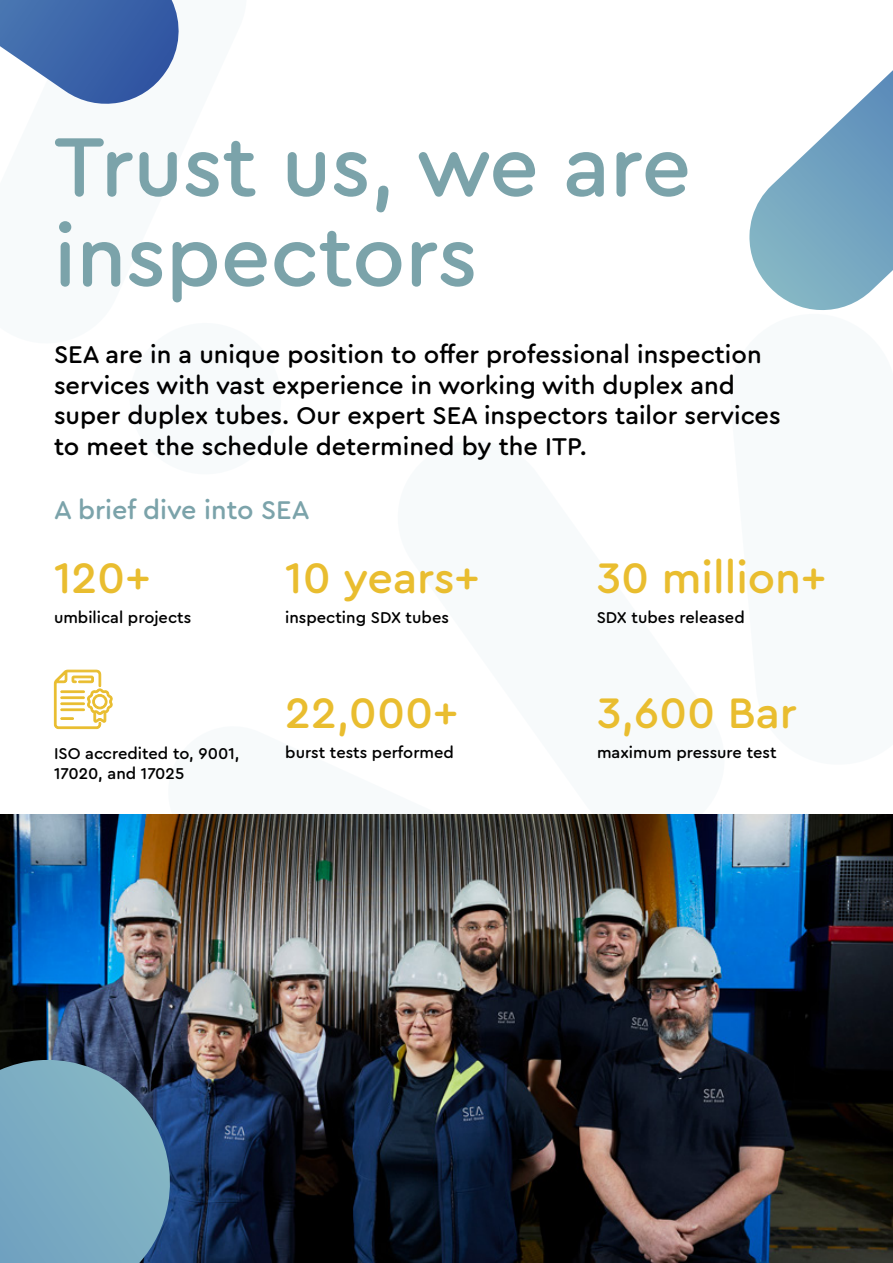
<style>
.page{position:relative;width:893px;height:1263px;background:#fff}
.page>*{position:absolute;margin:0;border:0;box-sizing:border-box;transform-origin:0 0}
.t1{font:500 87px/90px "Cera Round Pro";color:#7ba3aa}
.t2{font:500 45px "Cera Round Pro";color:#e9bd2f}
.t3{font:500 27px "Cera Round Pro";color:#7ba3aa}
.t4{font:500 25.5px/30.6px "Cera Round Pro";color:#000}
.t5{font:500 16.5px/19.8px "Cera Round Pro";color:#000}
</style>
<div class="page">
<svg style="left:0;top:0;width:179px;height:104px"></svg>
<svg style="left:749px;top:70px;width:144px;height:240px"></svg>
<img style="left:0;top:814px;width:893px;height:449px">
<svg style="left:54px;top:669px;width:59px;height:60px"></svg>
<svg style="left:0;top:1060px;width:174px;height:203px"></svg>
<h1 class="t1" style="left:54px;top:117px;width:639px">Trust us, we are inspectors</h1>
<p class="t4" style="left:54px;top:338px;width:728px">SEA are in a unique position to offer professional inspection services with vast experience in working with duplex and super duplex tubes. Our expert SEA inspectors tailor services to meet the schedule determined by the ITP.</p>
<p class="t3" style="left:54px;top:492px;width:257px">A brief dive into SEA</p>
<h2 class="t2" style="left:54px;top:547px;width:98px">120+</h2>
<p class="t5" style="left:54px;top:607px;width:139px">umbilical projects</p>
<p class="t5" style="left:54px;top:742px;width:187px">ISO accredited to, 9001,<br>17020, and 17025</p>
<h2 class="t2" style="left:285px;top:547px;width:196px">10 years+</h2>
<p class="t5" style="left:285px;top:607px;width:165px">inspecting SDX tubes</p>
<h2 class="t2" style="left:285px;top:682px;width:175px">22,000+</h2>
<p class="t5" style="left:285px;top:742px;width:170px">burst tests performed</p>
<h2 class="t2" style="left:597px;top:547px;width:231px">30 million+</h2>
<p class="t5" style="left:597px;top:607px;width:150px">SDX tubes released</p>
<h2 class="t2" style="left:597px;top:682px;width:201px">3,600 Bar</h2>
<p class="t5" style="left:597px;top:742px;width:181px">maximum pressure test</p>
</div>
